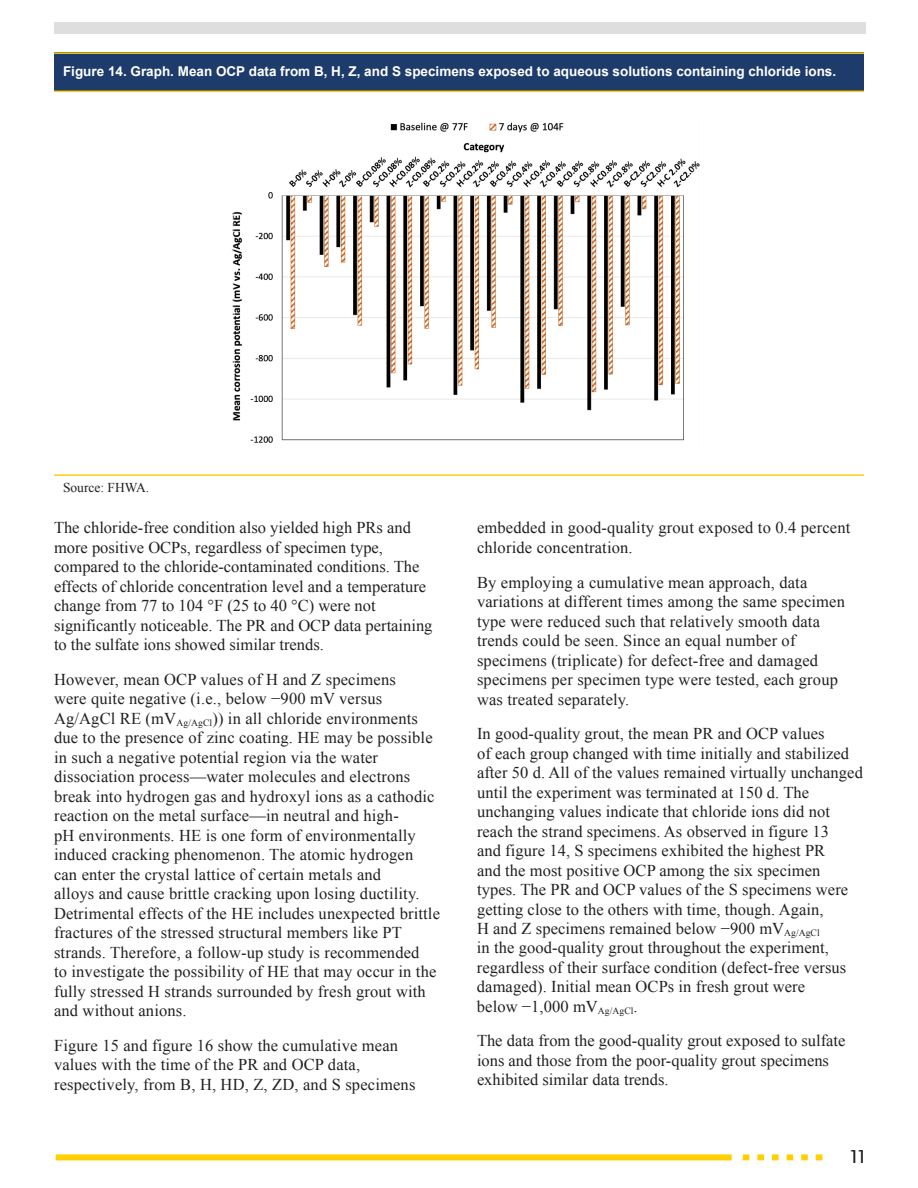
<style>
.page{position:relative;width:918px;height:1188px;background:#fff}
.page>*{position:absolute;margin:0;border:0;box-sizing:border-box;transform-origin:0 0}
.t1{font:500 18px "Avant Garde IT Cby BT";color:#231f20}
.t2{font:16.5px/19.5px "Times New Roman";letter-spacing:.01em;color:#231f20}
.t3{font:700 13.5px "Arial";color:#fff}
.t4{font:13.5px "Times New Roman";color:#231f20}
</style>
<div class="page">
<div style="left:54px;top:22px;width:812px;height:12px;background:#dedede"></div>
<svg style="left:743px;top:1154px;width:79px;height:6px"></svg>
<div style="left:56px;top:1154px;width:676px;height:6px;background:#ffcf01"></div>
<div style="left:54px;top:52px;width:810px;height:39px;background:#1d3b6b"></div>
<hr style="left:54px;top:91px;width:810px;height:1px;background:#fccf0e">
<hr style="left:54px;top:52px;width:810px;height:2px;background:#fccf0e">
<hr style="left:54px;top:474px;width:810px;height:2px;background:#fccf0e">
<img style="left:231px;top:122px;width:469px;height:321px">
<p class="t3" style="left:63px;top:63px;width:775px">Figure 14. Graph. Mean OCP data from B, H, Z, and S specimens exposed to aqueous solutions containing chloride ions.</p>
<p class="t4" style="left:63px;top:478px;width:88px">Source: FHWA.</p>
<p class="t2" style="left:54px;top:518px;width:380px">The chloride-free condition also yielded high PRs and more positive OCPs, regardless of specimen type, compared to the chloride-contaminated conditions. The effects of chloride concentration level and a temperature change from 77 to 104 °F (25 to 40 °C) were not significantly noticeable. The PR and OCP data pertaining to the sulfate ions showed similar trends.</p>
<p class="t2" style="left:54px;top:669px;width:388px">However, mean OCP values of H and Z specimens<br>were quite negative (i.e., below −900 mV versus Ag/AgCl RE (mV<sub>Ag/AgCl</sub>)) in all chloride environments due to the presence of zinc coating. HE may be possible in such a negative potential region via the water dissociation process—water molecules and electrons break into hydrogen gas and hydroxyl ions as a cathodic reaction on the metal surface—in neutral and high-<br>pH environments. HE is one form of environmentally induced cracking phenomenon. The atomic hydrogen can enter the crystal lattice of certain metals and<br>alloys and cause brittle cracking upon losing ductility.<br>Detrimental effects of the HE includes unexpected brittle fractures of the stressed structural members like PT strands. Therefore, a follow-up study is recommended<br>to investigate the possibility of HE that may occur in the fully stressed H strands surrounded by fresh grout with and without anions.</p>
<p class="t2" style="left:54px;top:1035px;width:363px">Figure 15 and figure 16 show the cumulative mean values with the time of the PR and OCP data, respectively, from B, H, HD, Z, ZD, and S specimens</p>
<p class="t2" style="left:477px;top:518px;width:375px">embedded in good-quality grout exposed to 0.4 percent chloride concentration.</p>
<p class="t2" style="left:477px;top:572px;width:370px">By employing a cumulative mean approach, data variations at different times among the same specimen type were reduced such that relatively smooth data trends could be seen. Since an equal number of specimens (triplicate) for defect-free and damaged specimens per specimen type were tested, each group was treated separately.</p>
<p class="t2" style="left:477px;top:723px;width:387px">In good-quality grout, the mean PR and OCP values<br>of each group changed with time initially and stabilized after 50 d. All of the values remained virtually unchanged until the experiment was terminated at 150 d. The unchanging values indicate that chloride ions did not reach the strand specimens. As observed in figure 13<br>and figure 14, S specimens exhibited the highest PR<br>and the most positive OCP among the six specimen types. The PR and OCP values of the S specimens were getting close to the others with time, though. Again,<br>H and Z specimens remained below −900 mV<sub>Ag/AgCl<br></sub>in the good-quality grout throughout the experiment, regardless of their surface condition (defect-free versus damaged). Initial mean OCPs in fresh grout were<br>below −1,000 mV<sub>Ag/AgCl</sub>.</p>
<p class="t2" style="left:477px;top:1031px;width:370px">The data from the good-quality grout exposed to sulfate ions and those from the poor-quality grout specimens exhibited similar data trends.</p>
<p class="t1" style="left:849px;top:1146px;width:20px">11</p>
</div>
